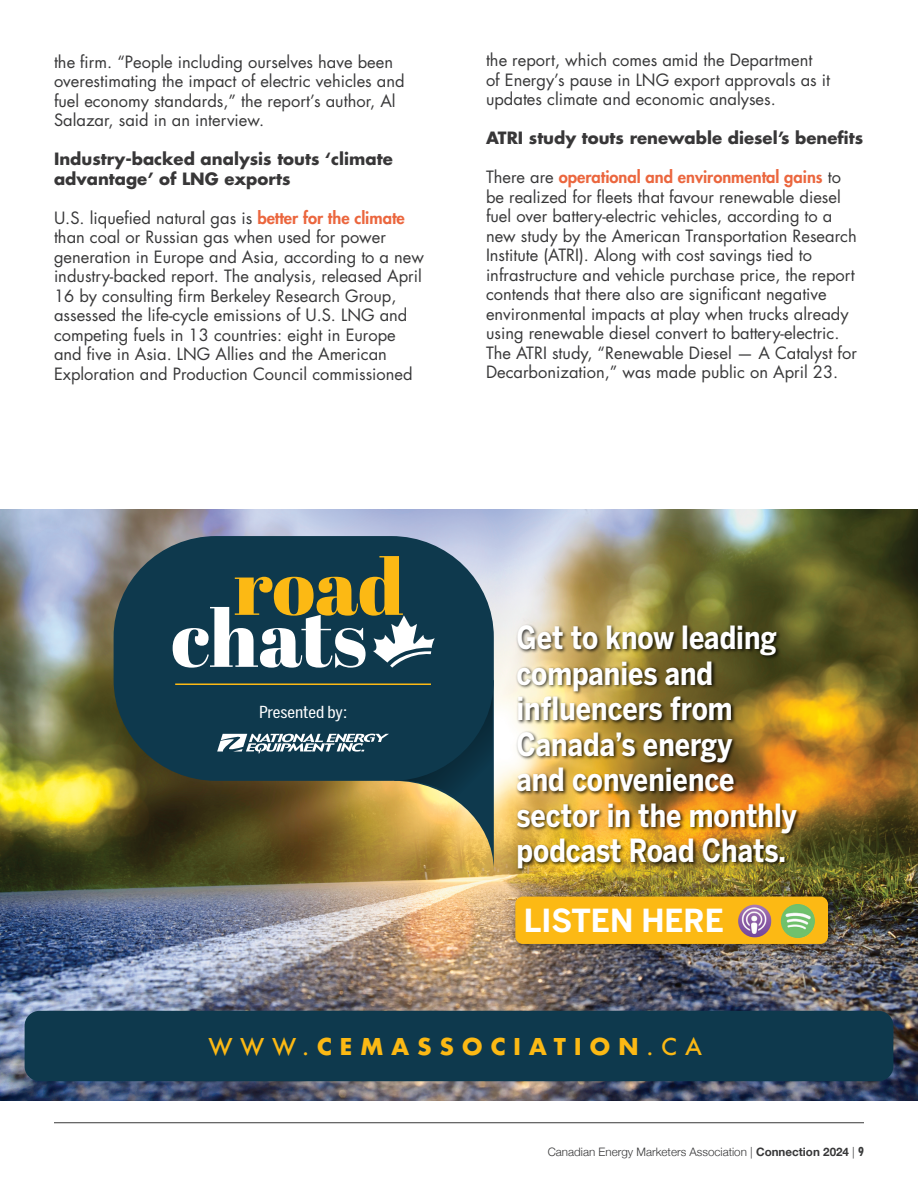
<style>
.page{position:relative;width:918px;height:1188px;background:#fff}
.page>*{position:absolute;margin:0;border:0;box-sizing:border-box;transform-origin:0 0}
.t1{font:78.45px "Abril Fatface";color:#fcb914}
.t2{font:700 31.65px/35.4px "Benton Sans";color:#fff;scale:.84 1}
.t3{font:700 31.5px "Benton Sans";color:#fff;scale:.95 1}
.t4{font:700 22.5px "Futura";letter-spacing:.335em;color:#fcb914}
.t5{font:16.5px/19.5px "Futura Std";color:#383839}
.t6{font:700 16.5px/19.5px "Futura Std";color:#383738}
.t7{font:16.5px "Benton Sans Comp";letter-spacing:-.005em;color:#fff;scale:1.2 1}
.t8{font:300 11.7px "Helvetica Neue";color:#383839}
.s1{font-weight:800;color:#eb663e}
.s2{font-weight:500}
.s3{font-weight:700}
.s4{font-family:"Futura Std";font-weight:700;font-stretch:condensed;font-size:12px;color:#373838}
</style>
<div class="page">
<hr style="left:54px;top:1122px;width:810px;height:1px;background:#383839">
<img style="left:0;top:509px;width:917px;height:591px">
<div style="left:25px;top:1011px;width:868px;height:70px;background:#0e394d;border-radius:15px"></div>
<img style="left:513px;top:619px;width:297px;height:255px">
<div style="left:114px;top:536px;width:380px;height:245px;background:#0e394d;border-radius:102px"></div>
<svg style="left:173px;top:607px;width:193px;height:61px"></svg>
<svg style="left:373px;top:615px;width:62px;height:53px"></svg>
<hr style="left:175px;top:684px;width:256px;height:1px;background:#fcb914">
<svg style="left:217px;top:680px;width:277px;height:191px"></svg>
<img style="left:506px;top:887px;width:337px;height:72px">
<div style="left:515px;top:897px;width:313px;height:47px;background:#fcb914;border-radius:8px"></div>
<img style="left:738px;top:905px;width:33px;height:32px;border-radius:17px">
<img style="left:781px;top:904px;width:34px;height:34px;border-radius:17px">
<p class="t5" style="left:54px;top:52px;width:352px">the firm. “People including ourselves have been overestimating the impact of electric vehicles and fuel economy standards,” the report’s author, Al Salazar, said in an interview.</p>
<p class="t6" style="left:54px;top:149px;width:340px">Industry-backed analysis touts ‘climate advantage’ of LNG exports</p>
<p class="t5" style="left:54px;top:208px;width:372px">U.S. liquefied natural gas is <span class="s1">better for the climate </span>than coal or Russian gas when used for power generation in Europe and Asia, according to a new industry-backed report. The analysis, released April 16 by consulting firm Berkeley Research Group, assessed the life-cycle emissions of U.S. LNG and competing fuels in 13 countries: eight in Europe and five in Asia. LNG Allies and the American Exploration and Production Council commissioned</p>
<p class="t5" style="left:486px;top:50px;width:346px">the report, which comes amid the Department of Energy’s pause in LNG export approvals as it updates climate and economic analyses.</p>
<p class="t6" style="left:486px;top:128px;width:379px">ATRI study touts renewable diesel’s benefits</p>
<p class="t5" style="left:486px;top:167px;width:372px">There are <span class="s1">operational and environmental gains</span> to be realized for fleets that favour renewable diesel fuel over battery-electric vehicles, according to a new study by the American Transportation Research Institute (ATRI). Along with cost savings tied to infrastructure and vehicle purchase price, the report contends that there also are significant negative environmental impacts at play when trucks already using renewable diesel convert to battery-electric.<br>The ATRI study, “Renewable Diesel — A Catalyst for Decarbonization,” was made public on April 23.</p>
<p class="t1" style="left:234px;top:532px;width:172px">road</p>
<p class="t7" style="left:259px;top:702px;width:75px">Presented by:</p>
<p class="t2" style="left:516px;top:620px;width:335px">Get to know leading companies and influencers from<br>Canada’s energy<br>and convenience sector in the monthly podcast Road Chats.</p>
<p class="t3" style="left:524px;top:902px;width:212px">LISTEN HERE</p>
<p class="t4" style="left:209px;top:1031px;width:495px"><span class="s2">WWW.</span>CEMASSOCIATION<span class="s2">.CA</span></p>
<p class="t8" style="left:548px;top:1143px;width:318px">Canadian Energy Marketers Association | <span class="s3">Connection 2024</span> | <span class="s4">9</span></p>
</div>
